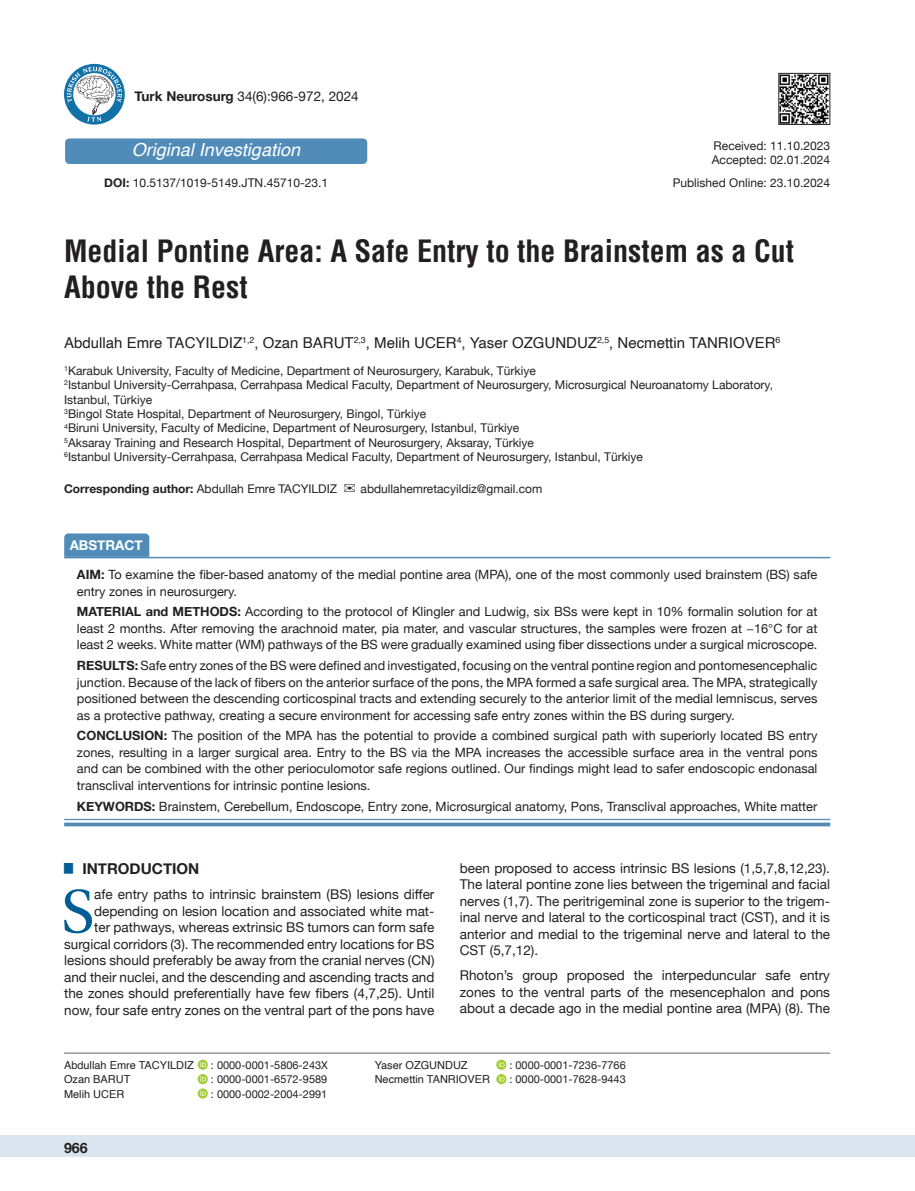
<style>
.page{position:relative;width:915px;height:1191px;background:#fff}
.page>*{position:absolute;margin:0;border:0;box-sizing:border-box;transform-origin:0 0}
.t1{font:61.2px "Utopia";color:#005d95}
.t2{font:700 condensed 30px/36px "Helvetica";color:#231f20}
.t3{font:italic 18px "Helvetica";color:#fff}
.t4{font:15px "Helvetica";color:#231f20}
.t5{font:700 15px "Helvetica Neue";color:#231f20}
.t6{font:700 14.25px "Helvetica Neue";color:#231f20}
.t7{font:13.5px/16.5px "Helvetica Neue";color:#231f20;text-align:justify}
.t8{font:700 13.5px "Helvetica Neue";color:#fff}
.t9{font:12.75px/16.5px "Helvetica Neue";color:#231f20;text-align:justify}
.t10{font:12px/14.4px "Helvetica Neue";color:#231f20}
.t11{font:10.95px "Helvetica Neue";color:#231f20}
.t12{font:10.95px "Helvetica";color:#231f20}
.s1{font-weight:700}
</style>
<div class="page">
<div style="left:0;top:1135px;width:914px;height:22px;background:#dbe5f0"></div>
<hr style="left:64px;top:1052px;width:765px;height:1px;background:#636366">
<svg style="left:64px;top:533px;width:85px;height:24px;background:#568fbb"></svg>
<div style="left:64px;top:819px;width:766px;height:7px;background:#f3f7fa"></div>
<hr style="left:64px;top:557px;width:766px;height:1px;background:#518cb9">
<hr style="left:64px;top:819px;width:766px;height:1px;background:#518cb9">
<svg style="left:64px;top:822px;width:766px;height:4px;background:#6c9dc3"></svg>
<img style="left:780px;top:75px;width:47px;height:48px">
<div style="left:778px;top:73px;width:51px;height:52px;border:1px solid #231f20"></div>
<svg style="left:197px;top:1059px;width:11px;height:10px"></svg>
<svg style="left:200px;top:1061px;width:6px;height:6px"></svg>
<svg style="left:197px;top:1074px;width:11px;height:10px"></svg>
<svg style="left:200px;top:1075px;width:6px;height:6px"></svg>
<svg style="left:197px;top:1088px;width:11px;height:10px"></svg>
<svg style="left:200px;top:1090px;width:6px;height:5px"></svg>
<svg style="left:496px;top:1059px;width:10px;height:10px"></svg>
<svg style="left:499px;top:1061px;width:5px;height:6px"></svg>
<svg style="left:496px;top:1074px;width:10px;height:10px"></svg>
<svg style="left:499px;top:1075px;width:5px;height:6px"></svg>
<svg style="left:64px;top:64px;width:61px;height:61px"></svg>
<svg style="left:67px;top:67px;width:55px;height:55px"></svg>
<div style="left:65px;top:138px;width:302px;height:26px;background:#518cb9;border-radius:4px"></div>
<p class="t7" style="left:134px;top:89px;width:225px"><span class="s1">Turk Neurosurg</span> 34(6):966-972, 2024</p>
<h3 class="t3" style="left:132px;top:136px;width:170px">Original Investigation</h3>
<p class="t10" style="left:104px;top:177px;width:225px"><span class="s1">DOI:</span> 10.5137/1019-5149.JTN.45710-23.1</p>
<p class="t10" style="left:711px;top:139px;width:120px">Received: 11.10.2023<br>Accepted: 02.01.2024</p>
<p class="t10" style="left:672px;top:176px;width:159px">Published Online: 23.10.2024</p>
<h2 class="t2" style="left:64px;top:233px;width:731px">Medial Pontine Area: A Safe Entry to the Brainstem as a Cut<br>Above the Rest</h2>
<p class="t4" style="left:64px;top:331px;width:717px">Abdullah Emre TACYILDIZ<sup>1,2</sup>, Ozan BARUT<sup>2,3</sup>, Melih UCER<sup>4</sup>, Yaser OZGUNDUZ<sup>2,5</sup>, Necmettin TANRIOVER<sup>6</sup></p>
<p class="t10" style="left:64px;top:364px;width:710px"><sup>1</sup>Karabuk University, Faculty of Medicine, Department of Neurosurgery, Karabuk, Türkiye<br><sup>2</sup>Istanbul University-Cerrahpasa, Cerrahpasa Medical Faculty, Department of Neurosurgery, Microsurgical Neuroanatomy Laboratory, Istanbul, Türkiye<br><sup>3</sup>Bingol State Hospital, Department of Neurosurgery, Bingol, Türkiye<br><sup>4</sup>Biruni University, Faculty of Medicine, Department of Neurosurgery, Istanbul, Türkiye<br><sup>5</sup>Aksaray Training and Research Hospital, Department of Neurosurgery, Aksaray, Türkiye<br><sup>6</sup>Istanbul University-Cerrahpasa, Cerrahpasa Medical Faculty, Department of Neurosurgery, Istanbul, Türkiye</p>
<p class="t10" style="left:64px;top:482px;width:274px"><span class="s1">Corresponding author:</span> Abdullah Emre TACYILDIZ</p>
<p class="t10" style="left:360px;top:482px;width:183px">abdullahemretacyildiz@gmail.com</p>
<p class="t8" style="left:70px;top:535px;width:75px">ABSTRACT</p>
<p class="t9" style="left:77px;top:567px;width:741px"><span class="s1">AIM:</span> To examine the fiber-based anatomy of the medial pontine area (MPA), one of the most commonly used brainstem (BS) safe entry zones in neurosurgery.</p>
<p class="t9" style="left:77px;top:604px;width:741px"><span class="s1">MATERIAL and METHODS:</span> According to the protocol of Klingler and Ludwig, six BSs were kept in 10% formalin solution for at least 2 months. After removing the arachnoid mater, pia mater, and vascular structures, the samples were frozen at −16°C for at least 2 weeks. White matter (WM) pathways of the BS were gradually examined using fiber dissections under a surgical microscope.</p>
<p class="t9" style="left:77px;top:658px;width:741px"><span class="s1">RESULTS:</span> Safe entry zones of the BS were defined and investigated, focusing on the ventral pontine region and pontomesencephalic junction. Because of the lack of fibers on the anterior surface of the pons, the MPA formed a safe surgical area. The MPA, strategically positioned between the descending corticospinal tracts and extending securely to the anterior limit of the medial lemniscus, serves as a protective pathway, creating a secure environment for accessing safe entry zones within the BS during surgery.</p>
<p class="t9" style="left:77px;top:728px;width:741px"><span class="s1">CONCLUSION:</span> The position of the MPA has the potential to provide a combined surgical path with superiorly located BS entry zones, resulting in a larger surgical area. Entry to the BS via the MPA increases the accessible surface area in the ventral pons and can be combined with the other perioculomotor safe regions outlined. Our findings might lead to safer endoscopic endonasal transclival interventions for intrinsic pontine lesions.</p>
<p class="t9" style="left:77px;top:798px;width:741px"><span class="s1">KEYWORDS:</span> Brainstem, Cerebellum, Endoscope, Entry zone, Microsurgical anatomy, Pons, Transclival approaches, White matter</p>
<p class="t5" style="left:64px;top:857px;width:137px"><sup>█</sup> INTRODUCTION</p>
<h1 class="t1" style="left:61px;top:876px;width:35px">S</h1>
<p class="t7" style="left:64px;top:887px;width:371px;text-align:right">afe entry paths to intrinsic brainstem (BS) lesions differ depending on lesion location and associated white mat-<br>ter pathways, whereas extrinsic BS tumors can form safe surgical corridors (3). The recommended entry locations for BS lesions should preferably be away from the cranial nerves (CN) and their nuclei, and the descending and ascending tracts and the zones should preferentially have few fibers (4,7,25). Until now, four safe entry zones on the ventral part of the pons have</p>
<p class="t7" style="left:459px;top:860px;width:371px">been proposed to access intrinsic BS lesions (1,5,7,8,12,23).<br>The lateral pontine zone lies between the trigeminal and facial nerves (1,7). The peritrigeminal zone is superior to the trigem&shy;inal nerve and lateral to the corticospinal tract (CST), and it is anterior and medial to the trigeminal nerve and lateral to the CST (5,7,12).</p>
<p class="t7" style="left:459px;top:968px;width:371px">Rhoton’s group proposed the interpeduncular safe entry zones to the ventral parts of the mesencephalon and pons about a decade ago in the medial pontine area (MPA) (8). The</p>
<p class="t12" style="left:64px;top:1056px;width:131px">Abdullah Emre TACYILDIZ</p>
<p class="t11" style="left:211px;top:1057px;width:118px">: 0000-0001-5806-243X</p>
<p class="t12" style="left:64px;top:1071px;width:68px">Ozan BARUT</p>
<p class="t11" style="left:211px;top:1071px;width:118px">: 0000-0001-6572-9589</p>
<p class="t12" style="left:64px;top:1085px;width:62px">Melih UCER</p>
<p class="t11" style="left:211px;top:1086px;width:118px">: 0000-0002-2004-2991</p>
<p class="t6" style="left:64px;top:1137px;width:25px">966</p>
<p class="t12" style="left:374px;top:1056px;width:94px">Yaser OZGUNDUZ</p>
<p class="t11" style="left:509px;top:1057px;width:118px">: 0000-0001-7236-7766</p>
<p class="t12" style="left:374px;top:1071px;width:117px">Necmettin TANRIOVER</p>
<p class="t11" style="left:509px;top:1071px;width:118px">: 0000-0001-7628-9443</p>
</div>
